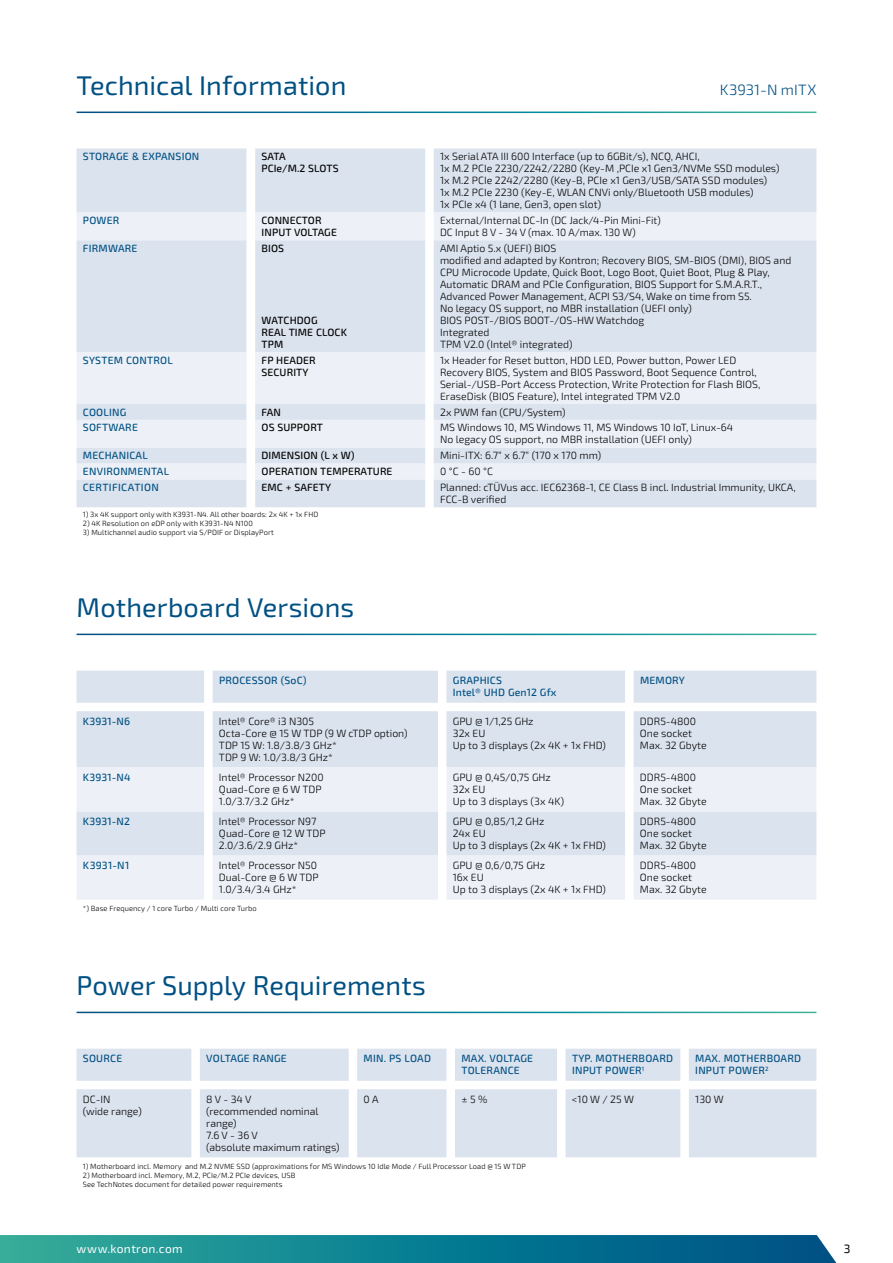
<style>
.page{position:relative;width:893px;height:1263px;background:#fff}
.page>*{position:absolute;margin:0;border:0;box-sizing:border-box;transform-origin:0 0}
.t1{font:27px "Sn T";letter-spacing:.005em;color:#005083}
.t2{font:300 15px "Sn T";letter-spacing:.015em;color:#005083}
.t3{font:12px "Kontron";letter-spacing:.025em;color:#fff}
.t4{font:12px "Kontron";color:#000}
.t5{font:300 10.5px/12px "Sn T";color:#000}
.t6{font:500 10.5px/12px "Sn T";letter-spacing:.02em;color:#005083}
.t7{font:500 10.5px/12px "Sn T";letter-spacing:.01em;color:#000}
.t8{font:300 7.5px/9px "Sn T";letter-spacing:.01em;color:#000}
</style>
<div class="page">
<svg style="left:0;top:1235px;width:837px;height:28px;background:#138092"></svg>
<div style="left:77px;top:149px;width:739px;height:358px;background:#dbe3ee"></div>
<svg style="left:247px;top:149px;width:8px;height:358px"></svg>
<svg style="left:77px;top:212px;width:739px;height:267px;background:#e4eaf2"></svg>
<svg style="left:77px;top:1049px;width:739px;height:108px;background:#dfe6f0"></svg>
<svg style="left:77px;top:671px;width:739px;height:96px;background:#dfe6f0"></svg>
<svg style="left:77px;top:767px;width:739px;height:133px;background:#e8edf4"></svg>
<h1 class="t1" style="left:77px;top:69px;width:271px">Technical Information</h1>
<h2 class="t2" style="left:720px;top:81px;width:98px">K3931-N mITX</h2>
<p class="t6" style="left:83px;top:151px;width:118px">STORAGE &amp; EXPANSION</p>
<p class="t7" style="left:261px;top:151px;width:79px">SATA<br>PCIe/M.2 SLOTS</p>
<p class="t5" style="left:440px;top:151px;width:341px">1x Serial ATA III 600 Interface (up to 6GBit/s), NCQ, AHCI,<br>1x M.2 PCIe 2230/2242/2280 (Key-M ,PCIe x1 Gen3/NVMe SSD modules)<br>1x M.2 PCIe 2242/2280 (Key-B, PCIe x1 Gen3/USB/SATA SSD modules)<br>1x M.2 PCIe 2230 (Key-E, WLAN CNVi only/Bluetooth USB modules)<br>1x PCIe x4 (1 lane, Gen3, open slot)</p>
<p class="t6" style="left:83px;top:215px;width:38px">POWER</p>
<p class="t7" style="left:262px;top:215px;width:77px">CONNECTOR<br>INPUT VOLTAGE</p>
<p class="t5" style="left:440px;top:215px;width:222px">External/Internal DC-In (DC Jack/4-Pin Mini-Fit)<br>DC Input 8 V - 34 V (max. 10 A/max. 130 W)</p>
<p class="t6" style="left:83px;top:242px;width:56px">FIRMWARE</p>
<p class="t7" style="left:262px;top:242px;width:24px">BIOS</p>
<p class="t5" style="left:440px;top:242px;width:353px">AMI Aptio 5.x (UEFI) BIOS<br>modified and adapted by Kontron; Recovery BIOS, SM-BIOS (DMI), BIOS and CPU Microcode Update, Quick Boot, Logo Boot, Quiet Boot, Plug &amp; Play, Automatic DRAM and PCIe Configuration, BIOS Support for S.M.A.R.T., Advanced Power Management, ACPI S3/S4, Wake on time from S5.<br>No legacy OS support, no MBR installation (UEFI only)<br>BIOS POST-/BIOS BOOT-/OS-HW Watchdog<br>Integrated<br>TPM V2.0 (Intel® integrated)</p>
<p class="t7" style="left:262px;top:314px;width:87px">WATCHDOG<br>REAL TIME CLOCK<br>TPM</p>
<p class="t6" style="left:83px;top:354px;width:91px">SYSTEM CONTROL</p>
<p class="t7" style="left:262px;top:354px;width:56px">FP HEADER<br>SECURITY</p>
<p class="t5" style="left:440px;top:354px;width:322px">1x Header for Reset button, HDD LED, Power button, Power LED Recovery BIOS, System and BIOS Password, Boot Sequence Control, Serial-/USB-Port Access Protection, Write Protection for Flash BIOS, EraseDisk (BIOS Feature), Intel integrated TPM V2.0</p>
<p class="t6" style="left:83px;top:406px;width:45px">COOLING</p>
<p class="t7" style="left:262px;top:406px;width:21px">FAN</p>
<p class="t5" style="left:440px;top:406px;width:127px">2x PWM fan (CPU/System)</p>
<p class="t6" style="left:83px;top:422px;width:56px">SOFTWARE</p>
<p class="t7" style="left:262px;top:422px;width:63px">OS SUPPORT</p>
<p class="t5" style="left:440px;top:422px;width:295px">MS Windows 10, MS Windows 11, MS Windows 10 IoT, Linux-64<br>No legacy OS support, no MBR installation (UEFI only)</p>
<p class="t6" style="left:83px;top:450px;width:66px">MECHANICAL</p>
<p class="t7" style="left:262px;top:450px;width:95px">DIMENSION (L x W)</p>
<p class="t5" style="left:440px;top:450px;width:163px">Mini-ITX: 6.7“ x 6.7“ (170 x 170 mm)</p>
<p class="t6" style="left:83px;top:466px;width:88px">ENVIRONMENTAL</p>
<p class="t7" style="left:262px;top:466px;width:132px">OPERATION TEMPERATURE</p>
<p class="t5" style="left:440px;top:466px;width:54px">0 °C - 60 °C</p>
<p class="t6" style="left:83px;top:482px;width:77px">CERTIFICATION</p>
<p class="t7" style="left:262px;top:482px;width:71px">EMC + SAFETY</p>
<p class="t5" style="left:440px;top:482px;width:357px">Planned: cTÜVus acc. IEC62368-1, CE Class B incl. Industrial Immunity, UKCA,<br>FCC-B verified</p>
<p class="t8" style="left:83px;top:510px;width:237px">1) 3x 4K support only with K3931-N4. All other boards: 2x 4K + 1x FHD</p>
<p class="t8" style="left:83px;top:519px;width:171px">2) 4K Resolution on eDP only with K3931-N4 N100</p>
<p class="t8" style="left:83px;top:528px;width:192px">3) Multichannel audio support via S/PDIF or DisplayPort</p>
<h1 class="t1" style="left:77px;top:591px;width:279px">Motherboard Versions</h1>
<p class="t6" style="left:219px;top:675px;width:89px">PROCESSOR (SoC)</p>
<p class="t6" style="left:453px;top:675px;width:105px">GRAPHICS<br>Intel® UHD Gen12 Gfx</p>
<p class="t6" style="left:640px;top:675px;width:46px">MEMORY</p>
<p class="t6" style="left:83px;top:715px;width:49px">K3931-N6</p>
<p class="t5" style="left:219px;top:715px;width:190px">Intel® Core® i3 N305<br>Octa-Core @ 15 W TDP (9 W cTDP option)<br>TDP 15 W: 1.8/3.8/3 GHz*<br>TDP 9 W: 1.0/3.8/3 GHz*</p>
<p class="t5" style="left:453px;top:715px;width:155px">GPU @ 1/1,25 GHz<br>32x EU<br>Up to 3 displays (2x 4K + 1x FHD)</p>
<p class="t5" style="left:640px;top:715px;width:68px">DDR5-4800<br>One socket<br>Max. 32 Gbyte</p>
<p class="t6" style="left:83px;top:772px;width:49px">K3931-N4</p>
<p class="t5" style="left:219px;top:772px;width:106px">Intel® Processor N200<br>Quad-Core @ 6 W TDP<br>1.0/3.7/3.2 GHz*</p>
<p class="t5" style="left:453px;top:772px;width:113px">GPU @ 0,45/0,75 GHz<br>32x EU<br>Up to 3 displays (3x 4K)</p>
<p class="t5" style="left:640px;top:772px;width:68px">DDR5-4800<br>One socket<br>Max. 32 Gbyte</p>
<p class="t6" style="left:83px;top:816px;width:49px">K3931-N2</p>
<p class="t5" style="left:219px;top:816px;width:108px">Intel® Processor N97<br>Quad-Core @ 12 W TDP<br>2.0/3.6/2.9 GHz*</p>
<p class="t5" style="left:453px;top:816px;width:155px">GPU @ 0,85/1,2 GHz<br>24x EU<br>Up to 3 displays (2x 4K + 1x FHD)</p>
<p class="t5" style="left:640px;top:816px;width:68px">DDR5-4800<br>One socket<br>Max. 32 Gbyte</p>
<p class="t6" style="left:83px;top:860px;width:48px">K3931-N1</p>
<p class="t5" style="left:219px;top:860px;width:101px">Intel® Processor N50<br>Dual-Core @ 6 W TDP<br>1.0/3.4/3.4 GHz*</p>
<p class="t5" style="left:453px;top:860px;width:155px">GPU @ 0,6/0,75 GHz<br>16x EU<br>Up to 3 displays (2x 4K + 1x FHD)</p>
<p class="t5" style="left:640px;top:860px;width:68px">DDR5-4800<br>One socket<br>Max. 32 Gbyte</p>
<p class="t8" style="left:83px;top:904px;width:175px">*) Base Frequency / 1 core Turbo / Multi core Turbo</p>
<h1 class="t1" style="left:77px;top:969px;width:351px">Power Supply Requirements</h1>
<p class="t6" style="left:83px;top:1053px;width:41px">SOURCE</p>
<p class="t6" style="left:206px;top:1053px;width:82px">VOLTAGE RANGE</p>
<p class="t6" style="left:364px;top:1053px;width:69px">MIN. PS LOAD</p>
<p class="t6" style="left:461px;top:1053px;width:73px">MAX. VOLTAGE<br>TOLERANCE</p>
<p class="t6" style="left:572px;top:1053px;width:103px">TYP. MOTHERBOARD<br>INPUT POWER<sup>1</sup></p>
<p class="t6" style="left:695px;top:1053px;width:107px">MAX. MOTHERBOARD<br>INPUT POWER<sup>2</sup></p>
<p class="t5" style="left:83px;top:1093px;width:60px">DC-IN<br>(wide range)</p>
<p class="t5" style="left:206px;top:1093px;width:135px">8 V - 34 V<br>(recommended nominal range)<br>7.6 V - 36 V<br>(absolute maximum ratings)</p>
<p class="t5" style="left:364px;top:1093px;width:16px">0 A</p>
<p class="t5" style="left:461px;top:1093px;width:28px">± 5 %</p>
<p class="t5" style="left:572px;top:1093px;width:63px">&lt;10 W / 25 W</p>
<p class="t5" style="left:695px;top:1093px;width:30px">130 W</p>
<p class="t8" style="left:83px;top:1162px;width:444px">1) Motherboard incl. Memory and M.2 NVME SSD (approximations for MS Windows 10 Idle Mode / Full Processor Load @ 15 W TDP</p>
<p class="t8" style="left:83px;top:1171px;width:214px">2) Motherboard incl. Memory, M.2, PCIe/M.2 PCIe devices, USB<br>See TechNotes document for detailed power requirements</p>
<p class="t3" style="left:77px;top:1242px;width:108px">www.kontron.com</p>
<p class="t4" style="left:844px;top:1242px;width:8px">3</p>
</div>
